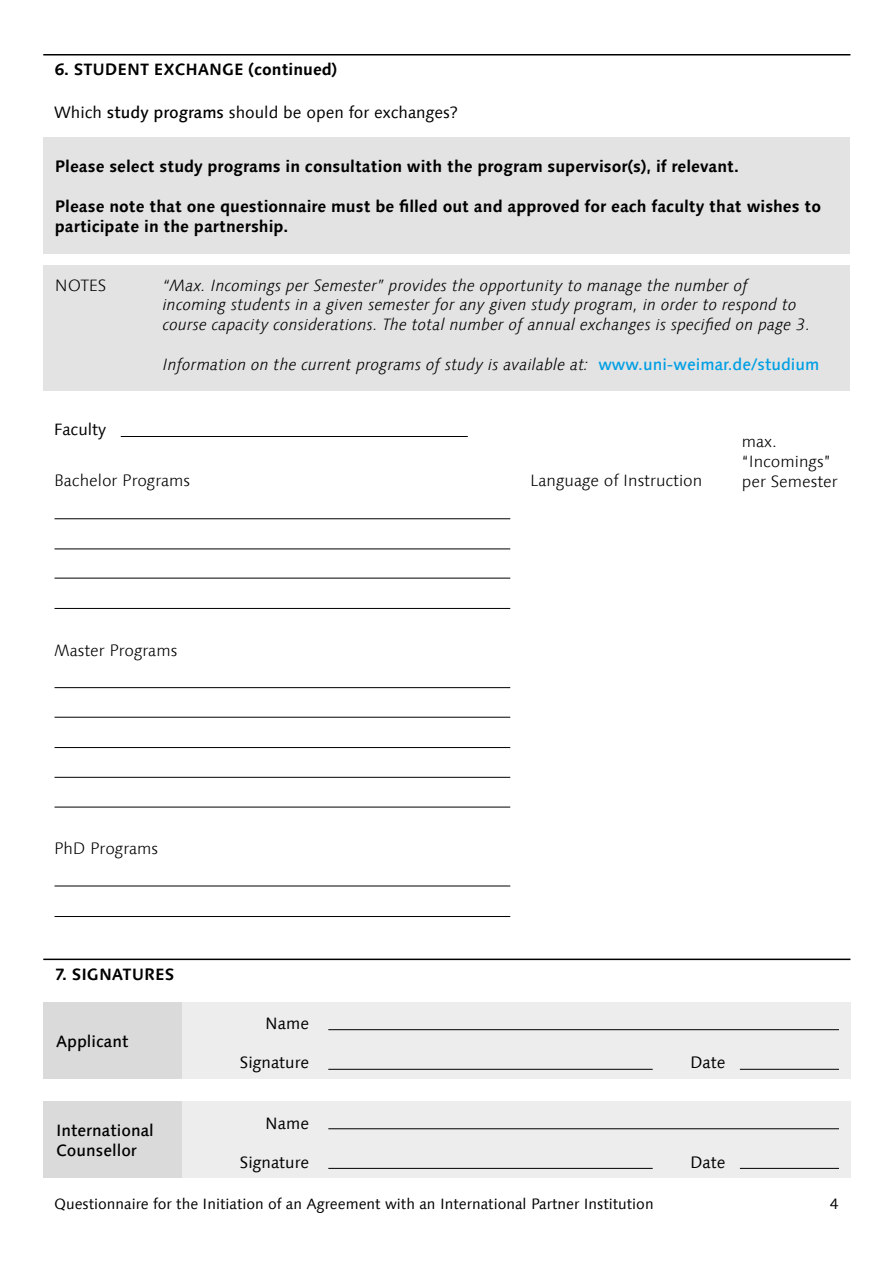
<style>
.page{position:relative;width:893px;height:1263px;background:#fff}
.page>*{position:absolute;margin:0;border:0;box-sizing:border-box;transform-origin:0 0}
.t1{font:italic 300 16.5px/19.8px "Linotype Syntax Com";color:#000}
.t2{font:700 16.5px/19.8px "Linotype Syntax Com";color:#000}
.t3{font:300 16.5px/19.8px "Linotype Syntax Com";color:#000}
.t4{font:16.5px "Linotype Syntax Com";color:#000}
.t5{font:500 16.5px/19.8px "Linotype Syntax Com";color:#000}
.t6{font:15px "Linotype Syntax Com";color:#000}
.s1{font-weight:500}
.s2{font-weight:500;font-style:normal;color:#009fe3}
</style>
<div class="page">
<div style="left:43px;top:137px;width:807px;height:117px;background:#e3e3e3"></div>
<div style="left:43px;top:266px;width:807px;height:125px;background:#e3e3e3"></div>
<div style="left:182px;top:1002px;width:668px;height:77px;background:#ededed"></div>
<div style="left:182px;top:1101px;width:668px;height:77px;background:#ededed"></div>
<hr style="left:328px;top:1128px;width:511px;height:1px;background:#000">
<hr style="left:328px;top:1029px;width:511px;height:1px;background:#000">
<hr style="left:328px;top:1168px;width:325px;height:1px;background:#000">
<hr style="left:328px;top:1069px;width:325px;height:1px;background:#000">
<hr style="left:740px;top:1168px;width:99px;height:1px;background:#000">
<hr style="left:740px;top:1069px;width:99px;height:1px;background:#000">
<div style="left:43px;top:1002px;width:139px;height:77px;background:#dadada"></div>
<div style="left:43px;top:1101px;width:139px;height:77px;background:#dadada"></div>
<hr style="left:55px;top:518px;width:455px;height:1px;background:#000">
<hr style="left:55px;top:549px;width:455px;height:1px;background:#000">
<hr style="left:55px;top:578px;width:455px;height:1px;background:#000">
<hr style="left:55px;top:608px;width:455px;height:1px;background:#000">
<hr style="left:121px;top:436px;width:347px;height:1px;background:#000">
<hr style="left:55px;top:687px;width:455px;height:1px;background:#000">
<hr style="left:55px;top:717px;width:455px;height:1px;background:#000">
<hr style="left:55px;top:747px;width:455px;height:1px;background:#000">
<hr style="left:55px;top:777px;width:455px;height:1px;background:#000">
<hr style="left:55px;top:807px;width:455px;height:1px;background:#000">
<hr style="left:55px;top:886px;width:455px;height:1px;background:#000">
<hr style="left:55px;top:916px;width:455px;height:1px;background:#000">
<hr style="left:43px;top:54px;width:807px;height:2px;background:#000">
<hr style="left:43px;top:958px;width:807px;height:2px;background:#000">
<p class="t2" style="left:55px;top:60px;width:284px">6. STUDENT EXCHANGE (continued)</p>
<p class="t4" style="left:54px;top:102px;width:405px">Which <span class="s1">study programs</span> should be open for exchanges?</p>
<p class="t2" style="left:55px;top:156px;width:686px">Please select study programs in consultation with the program supervisor(s), if relevant.</p>
<p class="t2" style="left:55px;top:196px;width:768px">Please note that one questionnaire must be filled out and approved for each faculty that wishes to participate in the partnership.</p>
<p class="t3" style="left:55px;top:275px;width:53px">NOTES</p>
<p class="t1" style="left:163px;top:275px;width:649px">“Max. Incomings per Semester” provides the opportunity to manage the number of incoming students in a given semester for any given study program, in order to respond to course capacity considerations. The total number of annual exchanges is specified on page 3.</p>
<p class="t1" style="left:163px;top:354px;width:658px">Information on the current programs of study is available at: <span class="s2">www.uni-weimar.de/studium</span></p>
<p class="t4" style="left:54px;top:419px;width:54px">Faculty</p>
<p class="t3" style="left:54px;top:471px;width:138px">Bachelor Programs</p>
<p class="t3" style="left:54px;top:640px;width:125px">Master Programs</p>
<p class="t3" style="left:742px;top:431px;width:90px">max. “Incomings”</p>
<p class="t3" style="left:530px;top:471px;width:174px">Language of Instruction</p>
<p class="t3" style="left:742px;top:471px;width:97px">per Semester</p>
<p class="t3" style="left:54px;top:838px;width:106px">PhD Programs</p>
<p class="t2" style="left:55px;top:964px;width:121px">7. SIGNATURES</p>
<p class="t5" style="left:56px;top:1031px;width:74px">Applicant</p>
<p class="t5" style="left:56px;top:1120px;width:99px">International<br>Counsellor</p>
<p class="t4" style="left:265px;top:1013px;width:45px">Name</p>
<p class="t4" style="left:240px;top:1052px;width:71px">Signature</p>
<p class="t4" style="left:690px;top:1052px;width:37px">Date</p>
<p class="t4" style="left:265px;top:1113px;width:45px">Name</p>
<p class="t4" style="left:240px;top:1152px;width:71px">Signature</p>
<p class="t4" style="left:690px;top:1152px;width:37px">Date</p>
<p class="t6" style="left:54px;top:1194px;width:601px">Questionnaire for the Initiation of an Agreement with an International Partner Institution</p>
<p class="t6" style="left:830px;top:1194px;width:10px">4</p>
</div>
